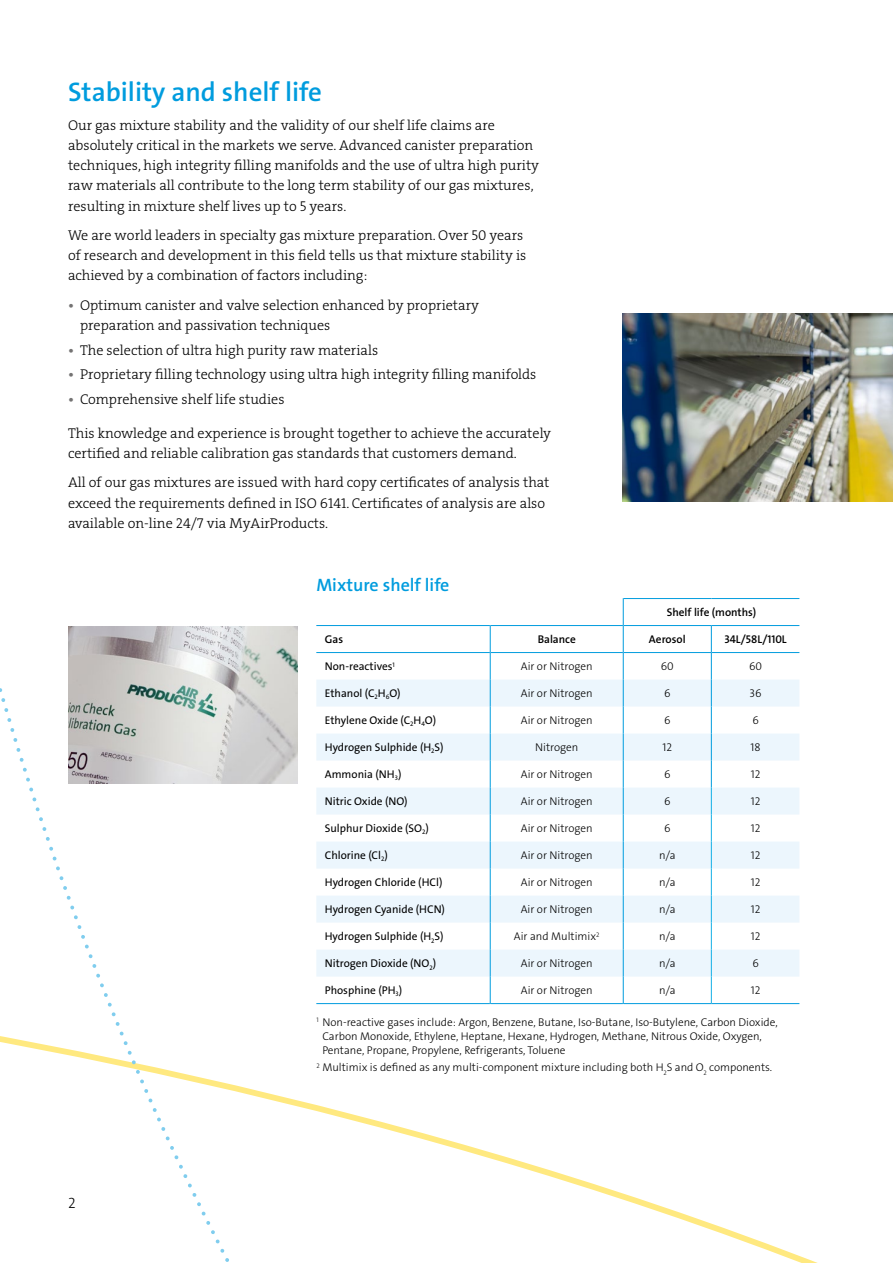
<style>
.page{position:relative;width:893px;height:1263px;background:#fff}
.page>*{position:absolute;margin:0;border:0;box-sizing:border-box;transform-origin:0 0}
.t1{font:600 27px "The Sans LF";color:#009cde}
.t2{font:600 18px "The Sans LF";color:#009cde}
.t3{font:300 15px "The Sans LF";color:#000}
.t4{font:14.25px/20.2px "The Serif LP3 Lig";color:#000}
.t5{font:300 11.25px/14.2px "The Sans LF";color:#000}
.t6{font:11.25px "The Sans LF";color:#000}
.t7{font:600 11.25px "The Sans LF";color:#000}
.s1{font-family:"The Serif LP6 Se Bld";color:#747373}
</style>
<div class="page">
<svg style="left:467px;top:598px;width:332px;height:81px"></svg>
<svg style="left:467px;top:679px;width:332px;height:278px;fill:#f3f9fd"></svg>
<svg style="left:490px;top:625px;width:1px;height:332px"></svg>
<hr style="left:316px;top:625px;width:174px;height:1px;background:#009cde">
<hr style="left:491px;top:625px;width:132px;height:1px;background:#009cde">
<svg style="left:711px;top:625px;width:1px;height:332px"></svg>
<hr style="left:316px;top:652px;width:174px;height:1px;background:#009cde">
<hr style="left:491px;top:652px;width:132px;height:1px;background:#009cde">
<hr style="left:624px;top:652px;width:87px;height:1px;background:#009cde">
<hr style="left:712px;top:652px;width:87px;height:1px;background:#009cde">
<hr style="left:624px;top:598px;width:87px;height:1px;background:#009cde">
<hr style="left:711px;top:598px;width:88px;height:1px;background:#009cde">
<hr style="left:624px;top:625px;width:87px;height:1px;background:#009cde">
<hr style="left:712px;top:625px;width:87px;height:1px;background:#009cde">
<svg style="left:623px;top:598px;width:1px;height:359px"></svg>
<img style="left:623px;top:314px;width:270px;height:188px">
<svg style="left:467px;top:957px;width:351px;height:306px"></svg>
<svg style="left:0;top:625px;width:467px;height:637px"></svg>
<h1 class="t1" style="left:68px;top:74px;width:255px">Stability and shelf life</h1>
<p class="t4" style="left:68px;top:115px;width:473px">Our gas mixture stability and the validity of our shelf life claims are absolutely critical in the markets we serve. Advanced canister preparation techniques, high integrity filling manifolds and the use of ultra high purity raw materials all contribute to the long term stability of our gas mixtures, resulting in mixture shelf lives up to 5 years.</p>
<p class="t4" style="left:68px;top:225px;width:460px">We are world leaders in specialty gas mixture preparation. Over 50 years of research and development in this field tells us that mixture stability is achieved by a combination of factors including:</p>
<p class="t4" style="left:80px;top:295px;width:401px;text-indent:-12px"><span class="s1">•</span> Optimum canister and valve selection enhanced by proprietary preparation and passivation techniques</p>
<p class="t4" style="left:68px;top:340px;width:312px"><span class="s1">•</span> The selection of ultra high purity raw materials</p>
<p class="t4" style="left:68px;top:364px;width:470px"><span class="s1">•</span> Proprietary filling technology using ultra high integrity filling manifolds</p>
<p class="t4" style="left:68px;top:389px;width:218px"><span class="s1">•</span> Comprehensive shelf life studies</p>
<p class="t4" style="left:68px;top:423px;width:485px">This knowledge and experience is brought together to achieve the accurately certified and reliable calibration gas standards that customers demand.</p>
<p class="t4" style="left:68px;top:472px;width:483px">All of our gas mixtures are issued with hard copy certificates of analysis that exceed the requirements defined in ISO 6141. Certificates of analysis are also available on-line 24/7 via MyAirProducts.</p>
<p class="t2" style="left:316px;top:573px;width:135px">Mixture shelf life</p>
<p class="t7" style="left:667px;top:605px;width:91px">Shelf life (months)</p>
<p class="t3" style="left:68px;top:1193px;width:9px">2</p>
<p class="t7" style="left:325px;top:632px;width:20px">Gas</p>
<p class="t7" style="left:538px;top:632px;width:40px">Balance</p>
<p class="t7" style="left:649px;top:632px;width:38px">Aerosol</p>
<p class="t7" style="left:724px;top:632px;width:64px">34L/58L/110L</p>
<p class="t6" style="left:325px;top:659px;width:71px">Non-reactives<sup>1</sup></p>
<p class="t5" style="left:521px;top:659px;width:73px">Air or Nitrogen</p>
<p class="t5" style="left:661px;top:659px;width:15px">60</p>
<p class="t5" style="left:749px;top:659px;width:15px">60</p>
<p class="t6" style="left:325px;top:686px;width:77px">Ethanol (C<sub>2</sub>H<sub>6</sub>O)</p>
<p class="t5" style="left:521px;top:686px;width:73px">Air or Nitrogen</p>
<p class="t5" style="left:664px;top:686px;width:8px">6</p>
<p class="t5" style="left:749px;top:686px;width:14px">36</p>
<p class="t6" style="left:325px;top:713px;width:113px">Ethylene Oxide (C<sub>2</sub>H<sub>4</sub>O)</p>
<p class="t5" style="left:521px;top:713px;width:73px">Air or Nitrogen</p>
<p class="t5" style="left:664px;top:713px;width:8px">6</p>
<p class="t5" style="left:752px;top:713px;width:8px">6</p>
<p class="t6" style="left:325px;top:740px;width:120px">Hydrogen Sulphide (H<sub>2</sub>S)</p>
<p class="t5" style="left:535px;top:740px;width:45px">Nitrogen</p>
<p class="t5" style="left:662px;top:740px;width:11px">12</p>
<p class="t5" style="left:750px;top:740px;width:12px">18</p>
<p class="t6" style="left:325px;top:767px;width:78px">Ammonia (NH<sub>3</sub>)</p>
<p class="t5" style="left:521px;top:767px;width:73px">Air or Nitrogen</p>
<p class="t5" style="left:664px;top:767px;width:8px">6</p>
<p class="t5" style="left:751px;top:767px;width:11px">12</p>
<p class="t6" style="left:325px;top:794px;width:84px">Nitric Oxide (NO)</p>
<p class="t5" style="left:521px;top:794px;width:73px">Air or Nitrogen</p>
<p class="t5" style="left:664px;top:794px;width:8px">6</p>
<p class="t5" style="left:751px;top:794px;width:11px">12</p>
<p class="t6" style="left:325px;top:821px;width:106px">Sulphur Dioxide (SO<sub>2</sub>)</p>
<p class="t5" style="left:521px;top:821px;width:73px">Air or Nitrogen</p>
<p class="t5" style="left:664px;top:821px;width:8px">6</p>
<p class="t5" style="left:751px;top:821px;width:11px">12</p>
<p class="t6" style="left:325px;top:848px;width:65px">Chlorine (Cl<sub>2</sub>)</p>
<p class="t5" style="left:521px;top:848px;width:73px">Air or Nitrogen</p>
<p class="t5" style="left:659px;top:848px;width:18px">n/a</p>
<p class="t5" style="left:751px;top:848px;width:11px">12</p>
<p class="t6" style="left:325px;top:875px;width:119px">Hydrogen Chloride (HCl)</p>
<p class="t5" style="left:521px;top:875px;width:73px">Air or Nitrogen</p>
<p class="t5" style="left:659px;top:875px;width:18px">n/a</p>
<p class="t5" style="left:751px;top:875px;width:11px">12</p>
<p class="t6" style="left:325px;top:902px;width:122px">Hydrogen Cyanide (HCN)</p>
<p class="t5" style="left:521px;top:902px;width:73px">Air or Nitrogen</p>
<p class="t5" style="left:659px;top:902px;width:18px">n/a</p>
<p class="t5" style="left:751px;top:902px;width:11px">12</p>
<p class="t6" style="left:325px;top:929px;width:120px">Hydrogen Sulphide (H<sub>2</sub>S)</p>
<p class="t5" style="left:514px;top:929px;width:87px">Air and Multimix<sup>2</sup></p>
<p class="t5" style="left:659px;top:929px;width:18px">n/a</p>
<p class="t5" style="left:751px;top:929px;width:11px">12</p>
<p class="t6" style="left:325px;top:956px;width:113px">Nitrogen Dioxide (NO<sub>2</sub>)</p>
<p class="t5" style="left:521px;top:956px;width:73px">Air or Nitrogen</p>
<p class="t5" style="left:659px;top:956px;width:18px">n/a</p>
<p class="t5" style="left:752px;top:956px;width:8px">6</p>
<p class="t6" style="left:325px;top:983px;width:79px">Phosphine (PH<sub>3</sub>)</p>
<p class="t5" style="left:521px;top:983px;width:73px">Air or Nitrogen</p>
<p class="t5" style="left:659px;top:983px;width:18px">n/a</p>
<p class="t5" style="left:751px;top:983px;width:11px">12</p>
<p class="t5" style="left:322px;top:1015px;width:457px;text-indent:-6px"><sup>1</sup> Non-reactive gases include: Argon, Benzene, Butane, Iso-Butane, Iso-Butylene, Carbon Dioxide,<br>Carbon Monoxide, Ethylene, Heptane, Hexane, Hydrogen, Methane, Nitrous Oxide, Oxygen,<br>Pentane, Propane, Propylene, Refrigerants, Toluene</p>
<p class="t5" style="left:316px;top:1060px;width:457px"><sup>2</sup> Multimix is defined as any multi-component mixture including both H<sub>2</sub>S and O<sub>2</sub> components.</p>
</div>
